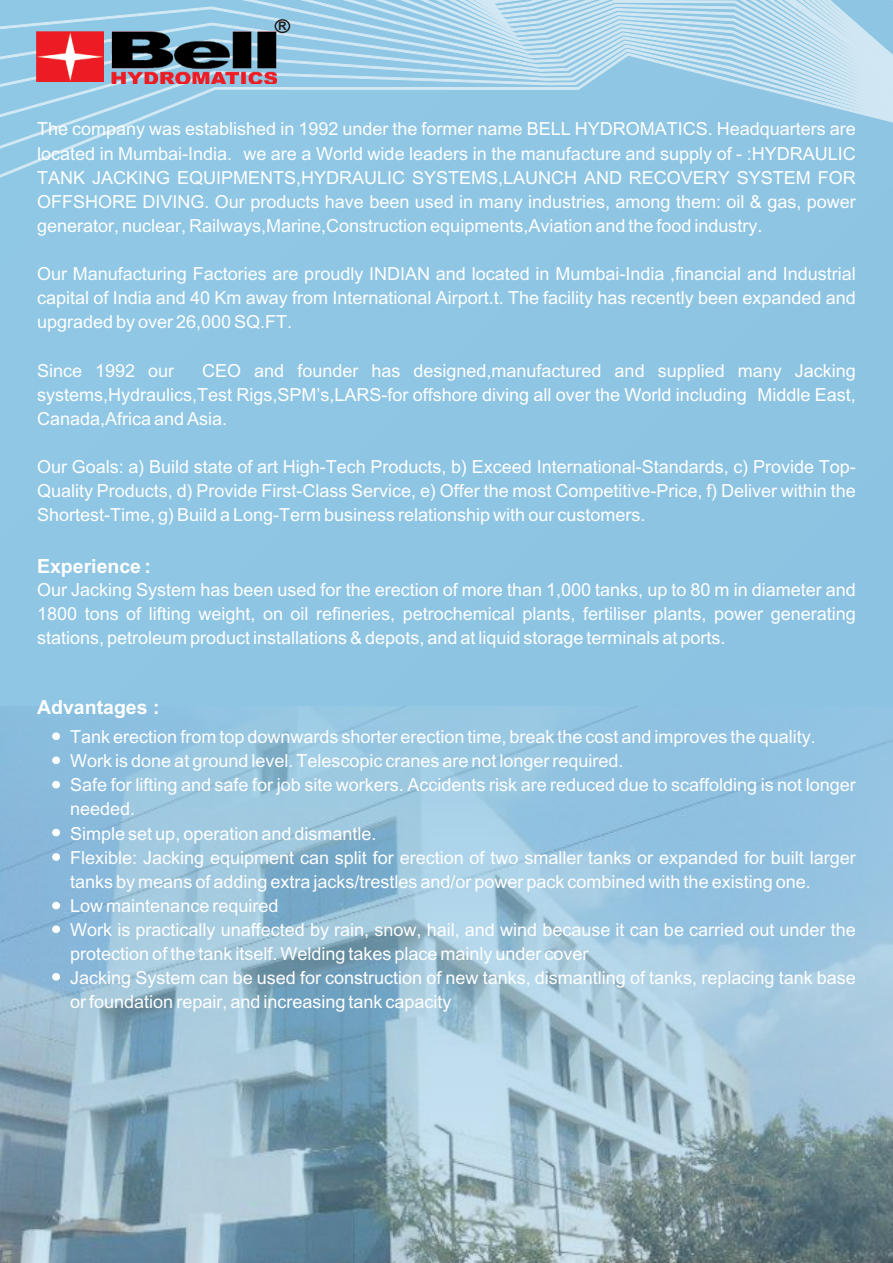
<style>
.page{position:relative;width:893px;height:1263px;background:#fff}
.page>*{position:absolute;margin:0;border:0;box-sizing:border-box;transform-origin:0 0}
.t1{font:700 19.5px "Arial";color:#fff}
.t2{font:18px/24.2px "Arial Unicode MS";color:#fff;text-align:justify}
.t3{font:700 11.85px "Arial";color:#221f1f}
</style>
<div class="page">
<div style="left:0;top:195px;width:893px;height:1068px;background:#8ec5e3"></div>
<svg style="left:0;top:0;width:893px;height:195px;background:#9bcce6"></svg>
<img style="left:1px;top:707px;width:892px;height:556px">
<img style="left:109px;top:26px;width:167px;height:57px">
<img style="left:36px;top:31px;width:68px;height:51px">
<div style="left:275px;top:19px;width:15px;height:14px;border:2px solid #221f1f;border-radius:50%"></div>
<div style="left:52px;top:732px;width:8px;height:8px;background:#fff;border:1px solid #fff;border-radius:50%"></div>
<div style="left:52px;top:757px;width:8px;height:7px;background:#fff;border:1px solid #fff;border-radius:50%"></div>
<div style="left:52px;top:781px;width:8px;height:7px;background:#fff;border:1px solid #fff;border-radius:50%"></div>
<div style="left:52px;top:829px;width:8px;height:7px;background:#fff;border:1px solid #fff;border-radius:50%"></div>
<div style="left:52px;top:853px;width:8px;height:8px;background:#fff;border:1px solid #fff;border-radius:50%"></div>
<div style="left:52px;top:902px;width:8px;height:7px;background:#fff;border:1px solid #fff;border-radius:50%"></div>
<div style="left:52px;top:925px;width:8px;height:8px;background:#fff;border:1px solid #fff;border-radius:50%"></div>
<div style="left:52px;top:973px;width:8px;height:7px;background:#fff;border:1px solid #fff;border-radius:50%"></div>
<p class="t3" style="left:278px;top:22px;width:10px">R</p>
<p class="t2" style="left:37px;top:119px;width:820px">The company was established in 1992 under the former name BELL HYDROMATICS. Headquarters are located in Mumbai-India. we are a World wide leaders in the manufacture and supply of - :HYDRAULIC TANK JACKING EQUIPMENTS,HYDRAULIC SYSTEMS,LAUNCH AND RECOVERY SYSTEM FOR OFFSHORE DIVING. Our products have been used in many industries, among them: oil &amp; gas, power generator, nuclear, Railways,Marine,Construction equipments,Aviation and the food industry.</p>
<p class="t2" style="left:37px;top:263px;width:820px">Our Manufacturing Factories are proudly INDIAN and located in Mumbai-India ,financial and Industrial capital of India and 40 Km away from International Airport.t. The facility has recently been expanded and upgraded by over 26,000 SQ.FT.</p>
<p class="t2" style="left:37px;top:360px;width:139px">Since 1992 our</p>
<p class="t2" style="left:37px;top:360px;width:820px;text-indent:165px">CEO and founder has designed,manufactured and supplied many Jacking systems,Hydraulics,Test Rigs,SPM’s,LARS-for offshore diving all over the World including Middle East, Canada,Africa and Asia.</p>
<p class="t2" style="left:37px;top:456px;width:820px">Our Goals: a) Build state of art High-Tech Products, b) Exceed International-Standards, c) Provide Top-Quality Products, d) Provide First-Class Service, e) Offer the most Competitive-Price, f) Deliver within the Shortest-Time, g) Build a Long-Term business relationship with our customers.</p>
<p class="t1" style="left:37px;top:558px;width:115px">Experience :</p>
<p class="t2" style="left:37px;top:579px;width:820px">Our Jacking System has been used for the erection of more than 1,000 tanks, up to 80 m in diameter and 1800 tons of lifting weight, on oil refineries, petrochemical plants, fertiliser plants, power generating stations, petroleum product installations &amp; depots, and at liquid storage terminals at ports.</p>
<p class="t1" style="left:37px;top:700px;width:124px">Advantages :</p>
<p class="t2" style="left:70px;top:726px;width:787px;text-align:left">Tank erection from top downwards shorter erection time, break the cost and improves the quality.<br>Work is done at ground level. Telescopic cranes are not longer required.<br>Safe for lifting and safe for job site workers. Accidents risk are reduced due to scaffolding is not longer needed.<br>Simple set up, operation and dismantle.<br>Flexible: Jacking equipment can split for erection of two smaller tanks or expanded for built larger tanks by means of adding extra jacks/trestles and/or power pack combined with the existing one.<br>Low maintenance required<br>Work is practically unaffected by rain, snow, hail, and wind because it can be carried out under the protection of the tank itself. Welding takes place mainly under cover<br>Jacking System can be used for construction of new tanks, dismantling of tanks, replacing tank base or foundation repair, and increasing tank capacity</p>
</div>
